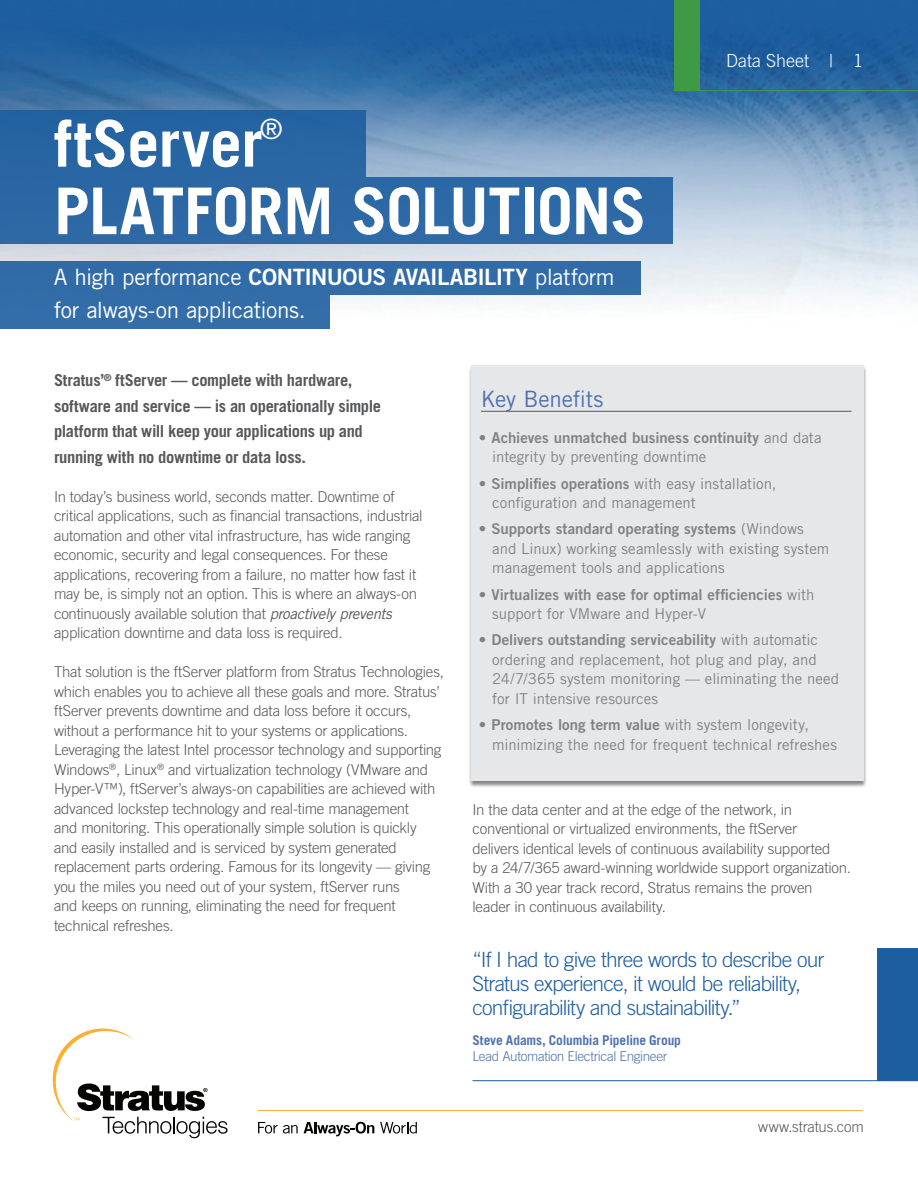
<style>
.page{position:relative;width:918px;height:1188px;background:#fff}
.page>*{position:absolute;margin:0;border:0;box-sizing:border-box;transform-origin:0 0}
.Paper_Title{font:700 64.5px "Trade Gothic LT Std";letter-spacing:-.01em;color:#fff}
.Paper_Title-2{font:28.05px "Trade Gothic LT Std";color:#fff}
.Sub_Title{font:22.5px/33px "Trade Gothic LT Std";letter-spacing:-.02em;color:#fff}
.Quick_Facts{font:22.5px "Trade Gothic LT Std";letter-spacing:-.01em;color:#4f72ae}
.t1{font:300 21px/24px "Trade Gothic LT Std";letter-spacing:-.04em;color:#1d5ea0}
.Header_-_Title{font:300 18px "Trade Gothic LT Std";color:#fff}
.Introduction{font:700 16.5px/25.5px "Trade Gothic LT Std";letter-spacing:-.02em;color:#57585a}
.body_text{font:300 15px/19.5px "Trade Gothic LT Std";letter-spacing:-.015em;color:#57585a}
.Quick_Facts_Bullets{font:15px/19.5px "Trade Gothic LT Std";color:#808285}
.Quick_Facts_Bullets-2{font:15px/19.5px "Trade Gothic LT Std Bd 2";color:#808285}
.Body_Subs{font:300 15px "Trade Gothic LT Std";letter-spacing:-.015em;color:#57585a}
.Quote_Author{font:700 13.5px "Trade Gothic LT Std";letter-spacing:-.015em;color:#4f72ae}
.Quote_author_title{font:300 13.5px "Trade Gothic LT Std";letter-spacing:-.025em;color:#4f72ae}
.s1{font-family:"Trade Gothic LT Std Bd 2"}
.s2{font-weight:400;font-style:italic}
.s3{font-family:"Trade Gothic LT Std"}
</style>
<div class="page">
<svg style="left:53px;top:1028px;width:175px;height:110px"></svg>
<svg style="left:258px;top:1122px;width:40px;height:12px"></svg>
<svg style="left:304px;top:1122px;width:70px;height:14px"></svg>
<svg style="left:380px;top:1122px;width:37px;height:12px"></svg>
<hr style="left:257px;top:1110px;width:606px;height:1px;background:#fbb033">
<img style="left:0;top:0;width:918px;height:329px">
<div style="left:675px;top:0;width:25px;height:90px;background:#3e9a45"></div>
<hr style="left:675px;top:90px;width:243px;height:1px;background:#3e9a45">
<div style="left:468px;top:365px;width:399px;height:423px;background:#231f20;opacity:.55"></div>
<div style="left:472px;top:365px;width:392px;height:416px;background:#e6e7e9"></div>
<hr style="left:481px;top:411px;width:371px;height:1px;background:#57585a">
<div style="left:0;top:110px;width:366px;height:67px;background:#2664a2"></div>
<div style="left:0;top:177px;width:673px;height:67px;background:#2d69a6"></div>
<div style="left:0;top:261px;width:640px;height:34px;background:#316ca8"></div>
<div style="left:0;top:295px;width:329px;height:34px;background:#336ea9"></div>
<hr style="left:472px;top:1080px;width:446px;height:1px;background:#1d5ea0">
<div style="left:878px;top:948px;width:40px;height:133px;background:#1d5ea0"></div>
<p class="Paper_Title" style="left:54px;top:104px;width:210px">ftServer</p>
<p class="Paper_Title-2" style="left:260px;top:112px;width:24px">®</p>
<p class="Paper_Title" style="left:54px;top:172px;width:594px">PLATFORM SOLUTIONS</p>
<p class="Sub_Title" style="left:54px;top:260px;width:562px">A high performance <span class="s1">CONTINUOUS AVAILABILITY</span> platform for always-on applications.</p>
<p class="Header_-_Title" style="left:726px;top:50px;width:139px">Data Sheet | 1</p>
<p class="Introduction" style="left:54px;top:367px;width:329px">Stratus’<sup>®</sup> ftServer — complete with hardware, software and service — is an operationally simple platform that will keep your applications up and running with no downtime or data loss.</p>
<p class="body_text" style="left:54px;top:487px;width:370px">In today’s business world, seconds matter. Downtime of critical applications, such as financial transactions, industrial automation and other vital infrastructure, has wide ranging economic, security and legal consequences. For these applications, recovering from a failure, no matter how fast it may be, is simply not an option. This is where an always-on continuously available solution that <span class="s2">proactively prevents </span>application downtime and data loss is required.</p>
<p class="body_text" style="left:54px;top:662px;width:391px">That solution is the ftServer platform from Stratus Technologies, which enables you to achieve all these goals and more. Stratus’ ftServer prevents downtime and data loss before it occurs, without a performance hit to your systems or applications.<br>Leveraging the latest Intel processor technology and supporting Windows<sup>®</sup>, Linux<sup>®</sup> and virtualization technology (VMware and Hyper-V™), ftServer’s always-on capabilities are achieved with advanced lockstep technology and real-time management<br>and monitoring. This operationally simple solution is quickly<br>and easily installed and is serviced by system generated replacement parts ordering. Famous for its longevity — giving you the miles you need out of your system, ftServer runs<br>and keeps on running, eliminating the need for frequent technical refreshes.</p>
<p class="Quick_Facts" style="left:481px;top:385px;width:124px">Key Benefits</p>
<p class="Quick_Facts_Bullets" style="left:492px;top:428px;width:331px;text-indent:-14px">• <span class="s1">Achieves unmatched business continuity</span> and data integrity by preventing downtime</p>
<p class="Quick_Facts_Bullets" style="left:492px;top:473px;width:286px;text-indent:-14px">• <span class="s1">Simplifies operations</span> with easy installation, configuration and management</p>
<p class="Quick_Facts_Bullets" style="left:492px;top:519px;width:339px;text-indent:-14px">• <span class="s1">Supports standard operating systems</span> (Windows and Linux) working seamlessly with existing system management tools and applications</p>
<p class="Quick_Facts_Bullets-2" style="left:492px;top:584px;width:324px;text-indent:-14px"><span class="s3">•</span> Virtualizes with ease for optimal efficiencies <span class="s3">with support for VMware and Hyper-V</span></p>
<p class="Quick_Facts_Bullets" style="left:492px;top:630px;width:349px;text-indent:-14px">• <span class="s1">Delivers outstanding serviceability</span> with automatic ordering and replacement, hot plug and play, and 24/7/365 system monitoring — eliminating the need for IT intensive resources</p>
<p class="Quick_Facts_Bullets" style="left:492px;top:715px;width:346px;text-indent:-14px">• <span class="s1">Promotes long term value</span> with system longevity, minimizing the need for frequent technical refreshes</p>
<p class="body_text" style="left:472px;top:799px;width:380px">In the data center and at the edge of the network, in conventional or virtualized environments, the ftServer<br>delivers identical levels of continuous availability supported<br>by a 24/7/365 award-winning worldwide support organization.<br>With a 30 year track record, Stratus remains the proven leader in continuous availability.</p>
<p class="t1" style="left:472px;top:947px;width:353px">“If I had to give three words to describe our<br>Stratus experience, it would be reliability, configurability and sustainability.”</p>
<p class="Quote_Author" style="left:472px;top:1032px;width:210px">Steve Adams, Columbia Pipeline Group</p>
<p class="Quote_author_title" style="left:472px;top:1048px;width:196px">Lead Automation Electrical Engineer</p>
<p class="Body_Subs" style="left:758px;top:1118px;width:107px">www.stratus.com</p>
</div>
